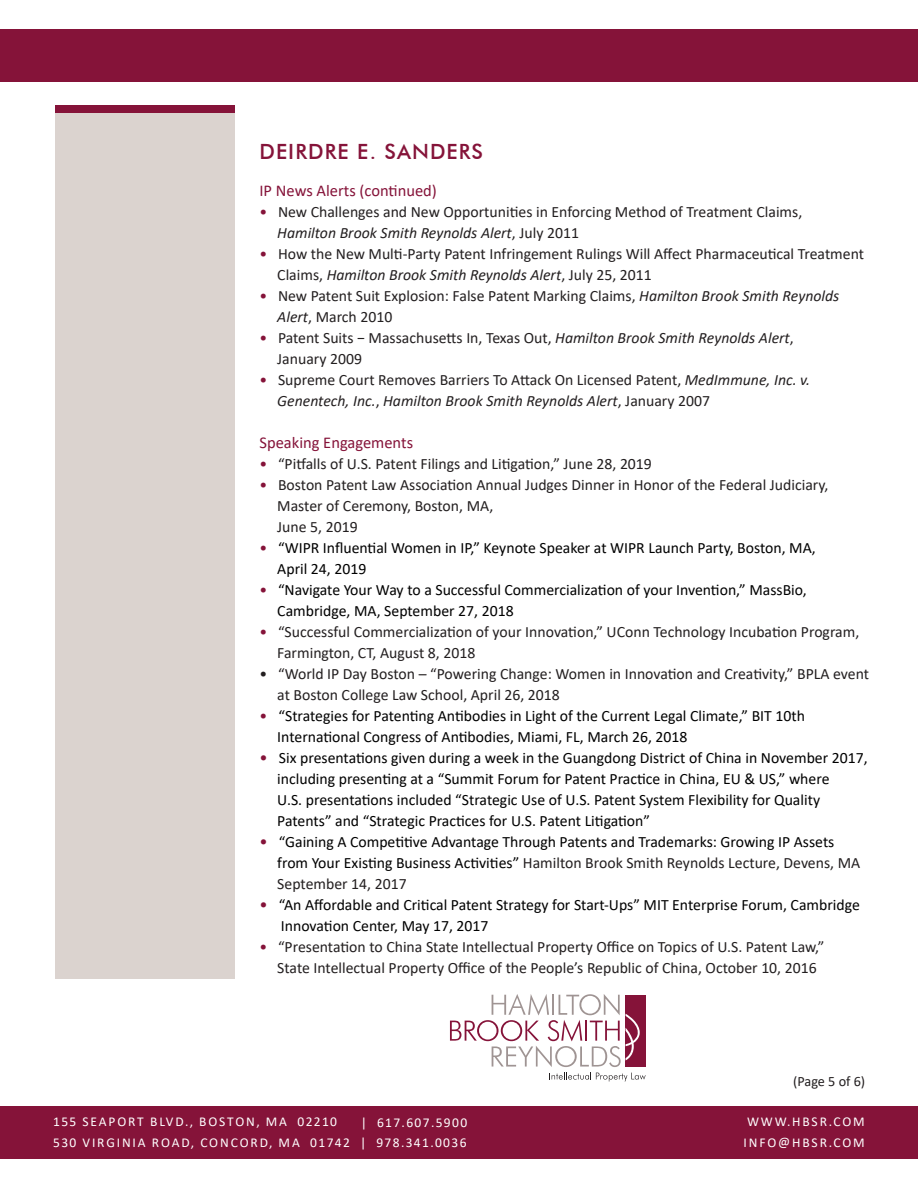
<style>
.page{position:relative;width:918px;height:1188px;background:#fff}
.page>*{position:absolute;margin:0;border:0;box-sizing:border-box;transform-origin:0 0}
.t1{font:500 21px "Futura BT";letter-spacing:.05em;color:#851339}
.t2{font:16.5px "Calibri";color:#851339}
.t3{font:15.75px/21px "Calibri";color:#231f20}
.t4{font:15.75px/21px "Calibri";color:#000}
.t5{font:14.25px "Calibri";letter-spacing:-.005em;color:#231f20}
.t6{font:13.5px "Calibri";letter-spacing:.13em;color:#fff}
.t7{font:13.5px "Calibri";letter-spacing:.1em;color:#fff}
.s1{color:#851339}
.s2{font-style:italic}
.s3{font-size:16.5px;color:#851339}
.s4{color:#231f20}
</style>
<div class="page">
<svg style="left:450px;top:994px;width:196px;height:87px"></svg>
<div style="left:0;top:29px;width:918px;height:52px;background:#851339"></div>
<div style="left:0;top:1107px;width:918px;height:52px;background:#851339"></div>
<div style="left:55px;top:113px;width:180px;height:865px;background:#dbd3cf"></div>
<div style="left:55px;top:105px;width:180px;height:8px;background:#851339"></div>
<p class="t1" style="left:260px;top:139px;width:225px">DEIRDRE E. SANDERS</p>
<p class="t2" style="left:260px;top:179px;width:179px">IP News Alerts (continued)</p>
<p class="t3" style="left:277px;top:201px;width:526px;text-indent:-18px"><span class="s1">•</span> New Challenges and New Opportunities in Enforcing Method of Treatment Claims,<br><span class="s2">Hamilton Brook Smith Reynolds Alert</span>, July 2011</p>
<p class="t3" style="left:277px;top:243px;width:588px;text-indent:-18px"><span class="s1">•</span> How the New Multi-Party Patent Infringement Rulings Will Affect Pharmaceutical Treatment<br>Claims, <span class="s2">Hamilton Brook Smith Reynolds Alert</span>, July 25, 2011</p>
<p class="t3" style="left:277px;top:285px;width:564px;text-indent:-18px"><span class="s1">•</span> New Patent Suit Explosion: False Patent Marking Claims, <span class="s2">Hamilton Brook Smith Reynolds<br>Alert</span>, March 2010</p>
<p class="t3" style="left:277px;top:327px;width:518px;text-indent:-18px"><span class="s1">•</span> Patent Suits − Massachusetts In, Texas Out, <span class="s2">Hamilton Brook Smith Reynolds Alert</span>,<br>January 2009</p>
<p class="t3" style="left:277px;top:369px;width:534px;text-indent:-18px"><span class="s1">•</span> Supreme Court Removes Barriers To Attack On Licensed Patent, <span class="s2">MedImmune, Inc. v.<br>Genentech, Inc.</span>, <span class="s2">Hamilton Brook Smith Reynolds Alert</span>, January 2007</p>
<p class="t2" style="left:260px;top:431px;width:155px">Speaking Engagements</p>
<p class="t3" style="left:260px;top:453px;width:394px"><span class="s1">•</span> “Pitfalls of U.S. Patent Filings and Litigation,” June 28, 2019</p>
<p class="t3" style="left:277px;top:474px;width:553px;text-indent:-18px"><span class="s1">•</span> Boston Patent Law Association Annual Judges Dinner in Honor of the Federal Judiciary,<br>Master of Ceremony, Boston, MA,<br>June 5, 2019</p>
<p class="t4" style="left:277px;top:537px;width:540px;text-indent:-18px"><span class="s1">•</span> “WIPR Influential Women in IP,” Keynote Speaker at WIPR Launch Party, Boston, MA,<br>April 24, 2019</p>
<p class="t4" style="left:277px;top:579px;width:531px;text-indent:-18px"><span class="s1">•</span> “Navigate Your Way to a Successful Commercialization of your Invention,” MassBio,<br>Cambridge, MA, September 27, 2018</p>
<p class="t3" style="left:277px;top:621px;width:584px;text-indent:-18px"><span class="s1">•</span> “Successful Commercialization of your Innovation,” UConn Technology Incubation Program,<br>Farmington, CT, August 8, 2018</p>
<p class="t3" style="left:277px;top:663px;width:593px;text-indent:-18px">• “World IP Day Boston – “Powering Change: Women in Innovation and Creativity,” BPLA event at Boston College Law School, April 26, 2018</p>
<p class="t4" style="left:277px;top:705px;width:529px;text-indent:-18px"><span class="s1">•</span> “Strategies for Patenting Antibodies in Light of the Current Legal Climate,” BIT 10th<br>International Congress of Antibodies, Miami, FL, March 26, 2018</p>
<p class="t4" style="left:277px;top:747px;width:592px;text-indent:-18px"><span class="s3">•</span> Six presentations given during a week in the Guangdong District of China in November 2017, including presenting at a “Summit Forum for Patent Practice in China, EU &amp; US,” where<br>U.S. presentations included “Strategic Use of U.S. Patent System Flexibility for Quality Patents” and “Strategic Practices for U.S. Patent Litigation”</p>
<p class="t4" style="left:277px;top:831px;width:585px;text-indent:-18px"><span class="s3">•</span> “Gaining A Competitive Advantage Through Patents and Trademarks: Growing IP Assets from Your Existing Business Activities” <span class="s4">Hamilton Brook Smith Reynolds Lecture, Devens, MA<br>September 14, 2017</span></p>
<p class="t4" style="left:281px;top:894px;width:581px;text-indent:-21px"><span class="s3">•</span> “An Affordable and Critical Patent Strategy for Start-Ups” MIT Enterprise Forum, Cambridge<br>Innovation Center, May 17, 2017</p>
<p class="t3" style="left:277px;top:936px;width:549px;text-indent:-18px"><span class="s1">•</span> “Presentation to China State Intellectual Property Office on Topics of U.S. Patent Law,”<br>State Intellectual Property Office of the People’s Republic of China, October 10, 2016</p>
<p class="t7" style="left:361px;top:1113px;width:108px">| 617.607.5900</p>
<p class="t6" style="left:53px;top:1112px;width:285px">155 SEAPORT BLVD., BOSTON, MA 02210</p>
<p class="t6" style="left:53px;top:1133px;width:415px">530 VIRGINIA ROAD, CONCORD, MA 01742 | 978.341.0036</p>
<p class="t5" style="left:793px;top:1072px;width:74px">(Page 5 of 6)</p>
<p class="t6" style="left:747px;top:1112px;width:119px">WWW.HBSR.COM</p>
<p class="t6" style="left:744px;top:1133px;width:123px">INFO@HBSR.COM</p>
</div>
